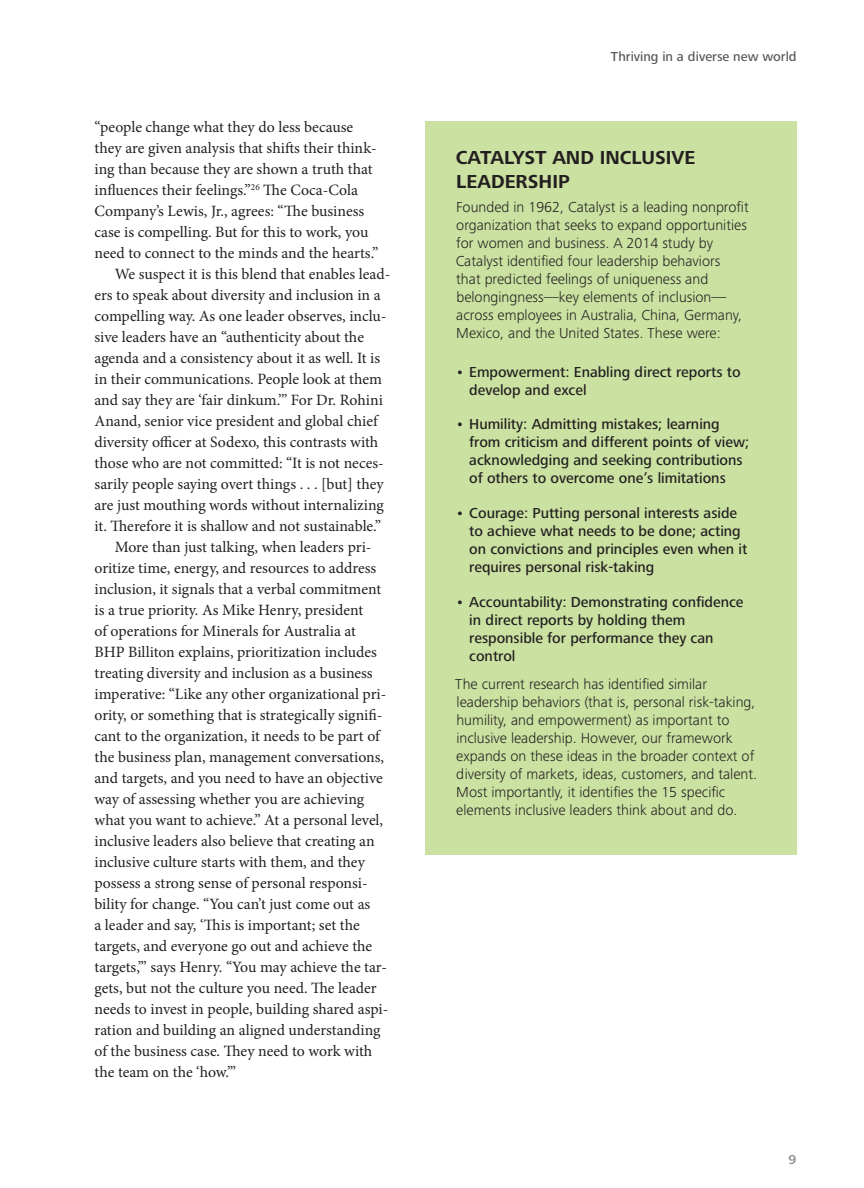
<style>
.page{position:relative;width:864px;height:1188px;background:#fff}
.page>*{position:absolute;margin:0;border:0;box-sizing:border-box;transform-origin:0 0}
.sidebar-h1{font:700 19.5px/23.4px "Frutiger Next Pro";color:#231f20}
.body-indent{font:15.75px/21px "Minion Pro";letter-spacing:-.005em;color:#231f20}
.sidebar-body{font:300 15px/18px "Frutiger Next Pro";color:#231f20}
.t1{font:500 15px/18px "Frutiger Next Pro";color:#231f20}
.t2{font:500 13.5px "Frutiger Next Pro";color:#57585a}
.t3{font:700 13.5px "Frutiger Next Pro";color:#939598}
</style>
<div class="page">
<div style="left:425px;top:121px;width:371px;height:733px;background:#cae1a1"></div>
<p class="body-indent" style="left:94px;top:117px;width:285px">“people change what they do less because they are given analysis that shifts their think&shy;ing than because they are shown a truth that influences their feelings.”<sup>26</sup> The Coca-Cola Company’s Lewis, Jr., agrees: “The business case is compelling. But for this to work, you need to connect to the minds and the hearts.”</p>
<p class="body-indent" style="left:94px;top:264px;width:297px;text-indent:20px">We suspect it is this blend that enables lead&shy;ers to speak about diversity and inclusion in a compelling way. As one leader observes, inclu&shy;sive leaders have an “authenticity about the agenda and a consistency about it as well. It is in their communications. People look at them and say they are ‘fair dinkum.’” For Dr. Rohini Anand, senior vice president and global chief diversity officer at Sodexo, this contrasts with those who are not committed: “It is not neces&shy;sarily people saying overt things . . . [but] they are just mouthing words without internalizing it. Therefore it is shallow and not sustainable.”</p>
<p class="body-indent" style="left:94px;top:537px;width:295px;text-indent:20px">More than just talking, when leaders pri&shy;oritize time, energy, and resources to address inclusion, it signals that a verbal commitment is a true priority. As Mike Henry, president<br>of operations for Minerals for Australia at BHP Billiton explains, prioritization includes treating diversity and inclusion as a business imperative: “Like any other organizational pri&shy;ority, or something that is strategically signifi&shy;cant to the organization, it needs to be part of the business plan, management conversations, and targets, and you need to have an objective way of assessing whether you are achieving what you want to achieve.” At a personal level, inclusive leaders also believe that creating an inclusive culture starts with them, and they possess a strong sense of personal responsi&shy;bility for change. “You can’t just come out as<br>a leader and say, ‘This is important; set the targets, and everyone go out and achieve the targets,’” says Henry. “You may achieve the tar&shy;gets, but not the culture you need. The leader needs to invest in people, building shared aspi&shy;ration and building an aligned understanding of the business case. They need to work with the team on the ‘how.’”</p>
<p class="t2" style="left:611px;top:49px;width:187px">Thriving in a diverse new world</p>
<p class="sidebar-h1" style="left:456px;top:146px;width:241px">CATALYST AND INCLUSIVE<br>LEADERSHIP</p>
<p class="sidebar-body" style="left:456px;top:198px;width:295px">Founded in 1962, Catalyst is a leading nonprofit organization that seeks to expand opportunities for women and business. A 2014 study by Catalyst identified four leadership behaviors<br>that predicted feelings of uniqueness and belongingness—key elements of inclusion— across employees in Australia, China, Germany, Mexico, and the United States. These were:</p>
<p class="t1" style="left:469px;top:363px;width:273px;text-indent:-14px">• Empowerment: Enabling direct reports to develop and excel</p>
<p class="t1" style="left:469px;top:415px;width:282px;text-indent:-14px">• Humility: Admitting mistakes; learning from criticism and different points of view; acknowledging and seeking contributions of others to overcome one’s limitations</p>
<p class="t1" style="left:469px;top:504px;width:280px;text-indent:-14px">• Courage: Putting personal interests aside to achieve what needs to be done; acting on convictions and principles even when it requires personal risk-taking</p>
<p class="t1" style="left:469px;top:593px;width:276px;text-indent:-14px">• Accountability: Demonstrating confidence in direct reports by holding them responsible for performance they can control</p>
<p class="sidebar-body" style="left:455px;top:675px;width:303px">The current research has identified similar leadership behaviors (that is, personal risk-taking, humility, and empowerment) as important to inclusive leadership. However, our framework expands on these ideas in the broader context of diversity of markets, ideas, customers, and talent.<br>Most importantly, it identifies the 15 specific elements inclusive leaders think about and do.</p>
<p class="t3" style="left:789px;top:1152px;width:9px">9</p>
</div>
